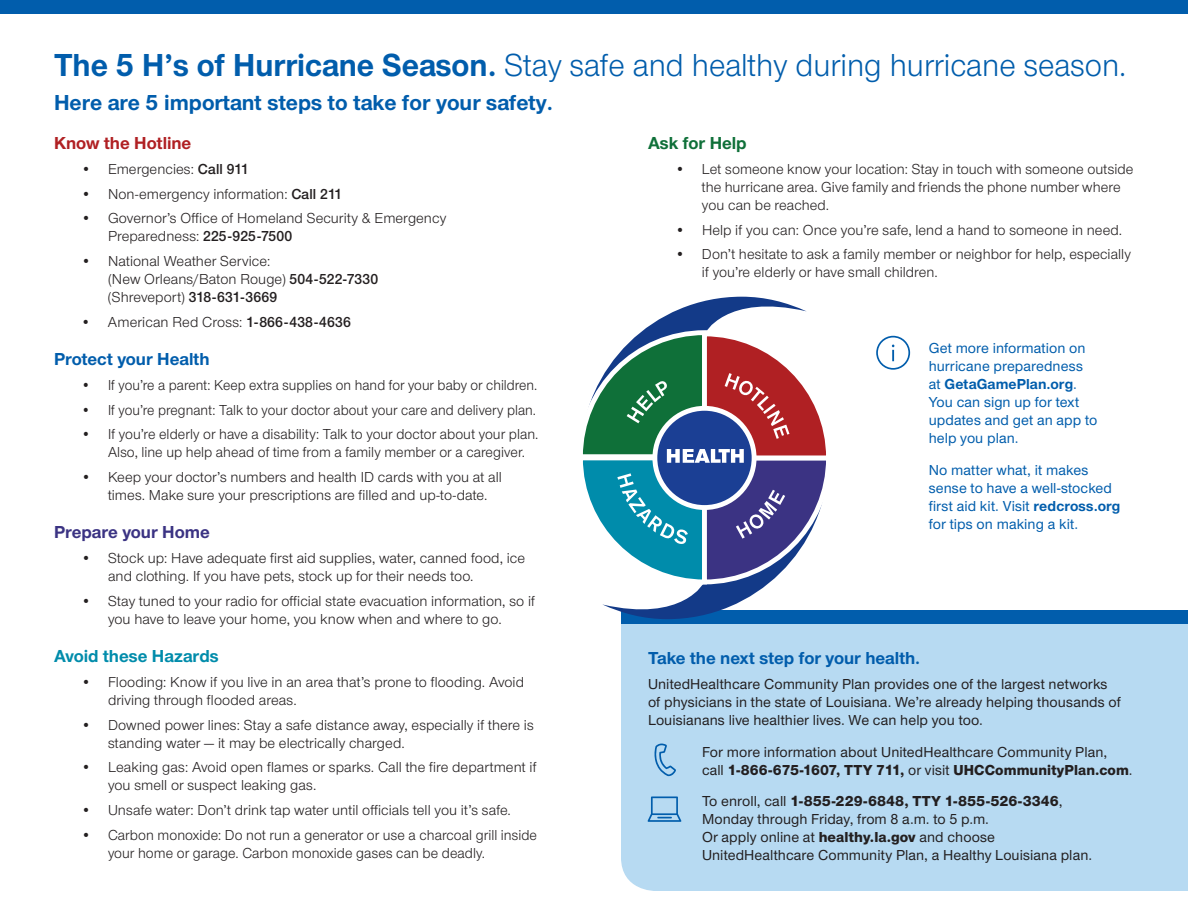
<style>
.page{position:relative;width:1188px;height:918px;background:#fff}
.page>*{position:absolute;margin:0;border:0;box-sizing:border-box;transform-origin:0 0}
.t1{font:33px "UHC Sans";color:#015dac}
.t2{font:700 22.5px "UHC Sans";color:#015dac}
.t3{font:700 18px "UHC Sans";color:#015dac}
.t4{font:700 18px "UHC Sans";color:#008cab}
.t5{font:700 18px "UHC Sans";color:#3b3383}
.t6{font:700 18px "UHC Sans";letter-spacing:-.005em;color:#b02023}
.t7{font:700 18px "UHC Sans";color:#0f7039}
.t8{font:15px/18px "UHC Sans";letter-spacing:.005em;color:#231f20}
.t9{font:500 15px/18px "UHC Sans";letter-spacing:.005em;color:#231f20}
.t10{font:500 15px/18px "UHC Sans";letter-spacing:.005em;color:#015dac}
.t11{font:15px "UHC Sans";letter-spacing:.005em;color:#231f20;scale:.95 1}
.s1{font-weight:700}
.s2{font-weight:600}
.s3{font-weight:800}
</style>
<div class="page">
<div style="left:621px;top:624px;width:567px;height:267px;background:#b7daf2"></div>
<svg style="left:654px;top:744px;width:22px;height:32px"></svg>
<svg style="left:648px;top:796px;width:33px;height:26px"></svg>
<div style="left:621px;top:610px;width:567px;height:14px;background:#015dac"></div>
<div style="left:0;top:0;width:1188px;height:14px;background:#015dac"></div>
<svg style="left:602px;top:297px;width:205px;height:322px"></svg>
<svg style="left:582px;top:328px;width:244px;height:259px"></svg>
<svg style="left:876px;top:336px;width:34px;height:34px"></svg>
<h1 class="t1" style="left:54px;top:44px;width:1074px"><span class="s1">The 5 H’s of Hurricane Season.</span> Stay safe and healthy during hurricane season.</h1>
<h2 class="t2" style="left:54px;top:87px;width:501px">Here are 5 important steps to take for your safety.</h2>
<p class="t6" style="left:54px;top:131px;width:139px">Know the Hotline</p>
<p class="t8" style="left:81px;top:159px;width:169px">• Emergencies: <span class="s2">Call 911</span></p>
<p class="t8" style="left:81px;top:184px;width:263px">• Non-emergency information: <span class="s2">Call 211</span></p>
<p class="t8" style="left:108px;top:209px;width:340px;text-indent:-27px">• Governor’s Office of Homeland Security &amp; Emergency<br>Preparedness: <span class="s2">225-925-7500</span></p>
<p class="t8" style="left:108px;top:252px;width:272px;text-indent:-27px">• National Weather Service:<br>(New Orleans/Baton Rouge) <span class="s2">504-522-7330 </span>(Shreveport) <span class="s2">318-631-3669</span></p>
<p class="t8" style="left:81px;top:312px;width:271px">• American Red Cross: <span class="s2">1-866-438-4636</span></p>
<p class="t3" style="left:54px;top:347px;width:157px">Protect your Health</p>
<p class="t11" style="left:81px;top:375px;width:482px">• If you’re a parent: Keep extra supplies on hand for your baby or children.</p>
<p class="t11" style="left:81px;top:400px;width:481px">• If you’re pregnant: Talk to your doctor about your care and delivery plan.</p>
<p class="t8" style="left:108px;top:425px;width:432px;text-indent:-27px">• If you’re elderly or have a disability: Talk to your doctor about your plan.<br>Also, line up help ahead of time from a family member or a caregiver.</p>
<p class="t8" style="left:108px;top:468px;width:395px;text-indent:-27px">• Keep your doctor’s numbers and health ID cards with you at all times. Make sure your prescriptions are filled and up-to-date.</p>
<p class="t5" style="left:54px;top:520px;width:157px">Prepare your Home</p>
<p class="t8" style="left:108px;top:549px;width:419px;text-indent:-27px">• Stock up: Have adequate first aid supplies, water, canned food, ice and clothing. If you have pets, stock up for their needs too.</p>
<p class="t8" style="left:81px;top:591px;width:456px;text-align:center">• Stay tuned to your radio for official state evacuation information, so if you have to leave your home, you know when and where to go.</p>
<p class="t4" style="left:54px;top:644px;width:166px">Avoid these Hazards</p>
<p class="t8" style="left:108px;top:672px;width:418px;text-indent:-27px">• Flooding: Know if you live in an area that’s prone to flooding. Avoid driving through flooded areas.</p>
<p class="t8" style="left:108px;top:715px;width:427px;text-indent:-27px">• Downed power lines: Stay a safe distance away, especially if there is standing water — it may be electrically charged.</p>
<p class="t8" style="left:108px;top:758px;width:430px;text-indent:-27px">• Leaking gas: Avoid open flames or sparks. Call the fire department if you smell or suspect leaking gas.</p>
<p class="t8" style="left:81px;top:801px;width:431px">• Unsafe water: Don’t drink tap water until officials tell you it’s safe.</p>
<p class="t8" style="left:108px;top:825px;width:431px;text-indent:-27px">• Carbon monoxide: Do not run a generator or use a charcoal grill inside your home or garage. Carbon monoxide gases can be deadly.</p>
<p class="t7" style="left:648px;top:131px;width:100px">Ask for Help</p>
<p class="t8" style="left:702px;top:159px;width:433px;text-indent:-27px">• Let someone know your location: Stay in touch with someone outside the hurricane area. Give family and friends the phone number where you can be reached.</p>
<p class="t8" style="left:675px;top:220px;width:449px">• Help if you can: Once you’re safe, lend a hand to someone in need.</p>
<p class="t8" style="left:702px;top:245px;width:430px;text-indent:-27px">• Don’t hesitate to ask a family member or neighbor for help, especially if you’re elderly or have small children.</p>
<p class="t10" style="left:929px;top:339px;width:170px">Get more information on hurricane preparedness at <span class="s1">GetaGamePlan.org</span>.<br>You can sign up for text updates and get an app to help you plan.</p>
<p class="t10" style="left:929px;top:460px;width:193px">No matter what, it makes sense to have a well-stocked first aid kit. Visit <span class="s1">redcross.org </span>for tips on making a kit.</p>
<p class="t3" style="left:648px;top:646px;width:274px">Take the next step for your health.</p>
<p class="t9" style="left:648px;top:674px;width:474px">UnitedHealthcare Community Plan provides one of the largest networks of physicians in the state of Louisiana. We’re already helping thousands of<br>Louisianans live healthier lives. We can help you too.</p>
<p class="t9" style="left:702px;top:742px;width:432px">For more information about UnitedHealthcare Community Plan, call <span class="s3">1-866-675-1607, TTY 711,</span> or visit <span class="s3">UHCCommunityPlan.com</span>.</p>
<p class="t9" style="left:702px;top:791px;width:392px">To enroll, call <span class="s3">1-855-229-6848, TTY 1-855-526-3346</span>, Monday through Friday, from 8 a.m. to 5 p.m.<br>Or apply online at <span class="s3">healthy.la.gov</span> and choose UnitedHealthcare Community Plan, a Healthy Louisiana plan.</p>
</div>
